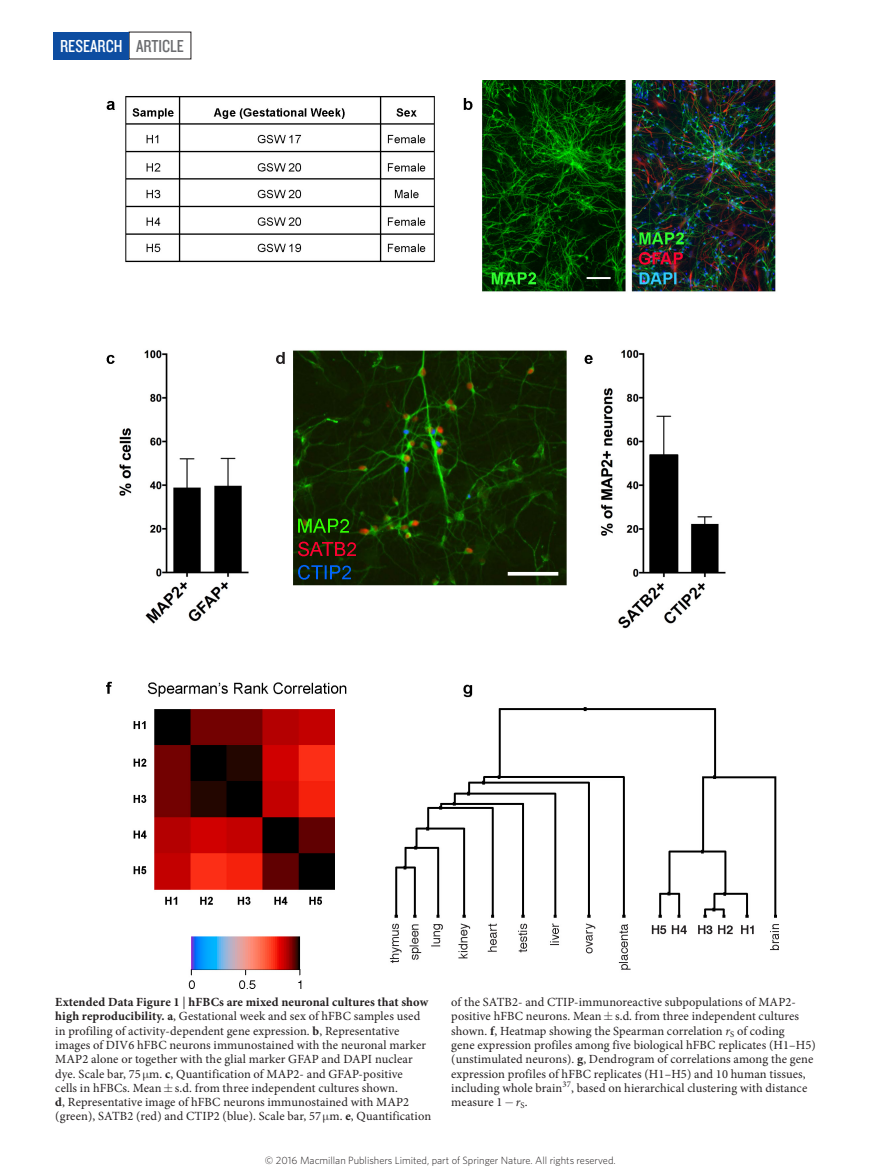
<style>
.page{position:relative;width:893px;height:1174px;background:#fff}
.page>*{position:absolute;margin:0;border:0;box-sizing:border-box;transform-origin:0 0}
.t1{font:18px "Knockout 29 Junior Ltweight";color:#fff}
.t2{font:12.45px/14.2px "Minion Pro";letter-spacing:.01em;color:#231f20}
.t3{font:300 10.5px "Whitney";color:#231f20}
.s1{color:#6c6d70}
.s2{font-weight:700}
.s3{font-style:italic}
</style>
<div class="page">
<div style="left:53px;top:32px;width:76px;height:27px;background:#0d4da1"></div>
<img style="left:106px;top:81px;width:672px;height:907px">
<h1 class="t1" style="left:60px;top:34px;width:125px">RESEARCH <span class="s1">ARTICLE</span></h1>
<p class="t2" style="left:55px;top:995px;width:377px"><span class="s2">Extended Data Figure 1</span> | <span class="s2">hFBCs are mixed neuronal cultures that show high reproducibility. a</span>, Gestational week and sex of hFBC samples used in profiling of activity-dependent gene expression. <span class="s2">b</span>, Representative images of DIV6 hFBC neurons immunostained with the neuronal marker MAP2 alone or together with the glial marker GFAP and DAPI nuclear dye. Scale bar, 75 m. <span class="s2">c</span>, Quantification of MAP2- and GFAP-positive<br>cells in hFBCs. Mean s.d. from three independent cultures shown.<br><span class="s2">d</span>, Representative image of hFBC neurons immunostained with MAP2 (green), SATB2 (red) and CTIP2 (blue). Scale bar, 57 m. <span class="s2">e</span>, Quantification</p>
<p class="t2" style="left:451px;top:995px;width:366px">of the SATB2- and CTIP-immunoreactive subpopulations of MAP2- positive hFBC neurons. Mean s.d. from three independent cultures shown. <span class="s2">f</span>, Heatmap showing the Spearman correlation <span class="s3">r</span><sub>S</sub> of coding<br>gene expression profiles among five biological hFBC replicates (H1–H5) (unstimulated neurons). <span class="s2">g</span>, Dendrogram of correlations among the gene expression profiles of hFBC replicates (H1–H5) and 10 human tissues, including whole brain<sup>37</sup>, based on hierarchical clustering with distance measure 1−<span class="s3">r</span><sub>S</sub>.</p>
<p class="t3" style="left:265px;top:1153px;width:352px">© 2016 Macmillan Publishers Limited, part of Springer Nature. All rights reserved.</p>
</div>
